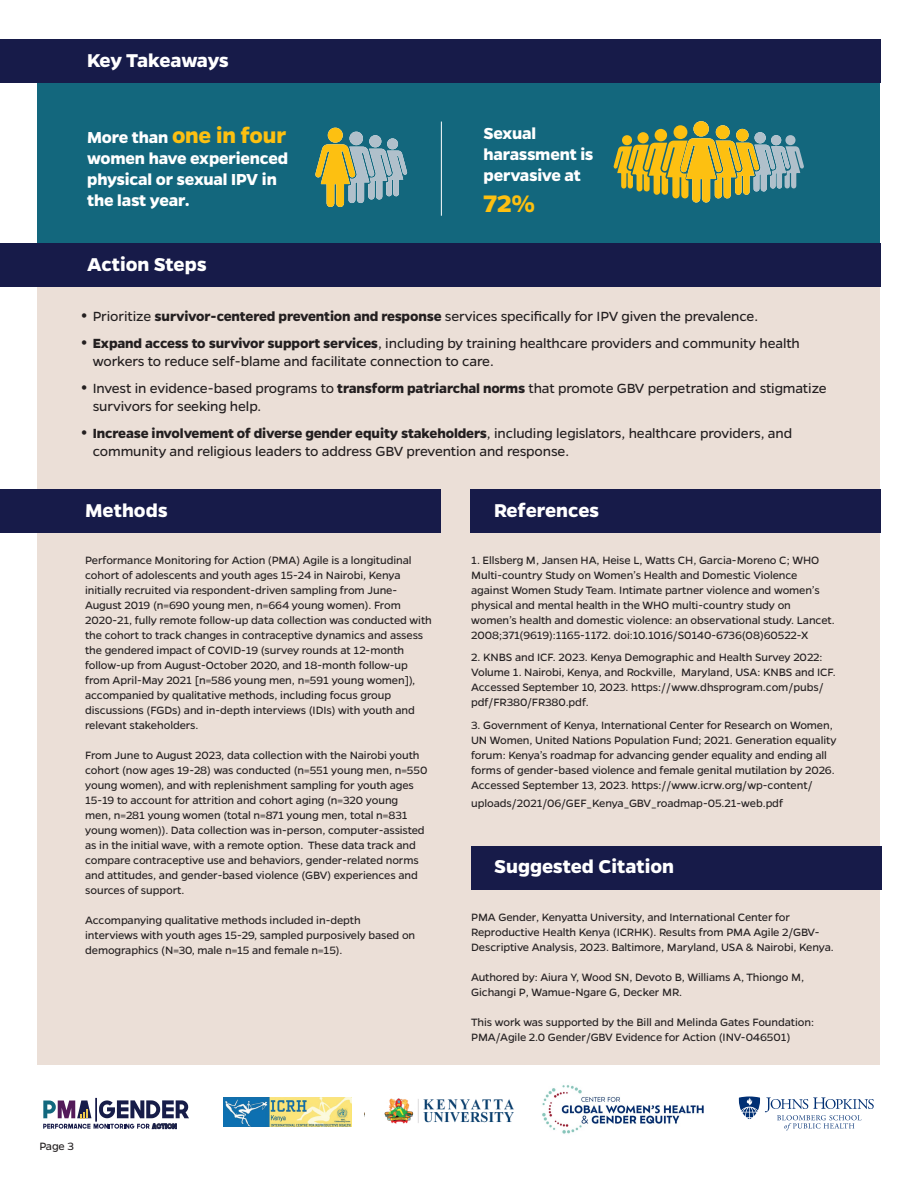
<style>
.page{position:relative;width:918px;height:1188px;background:#fff}
.page>*{position:absolute;margin:0;border:0;box-sizing:border-box;transform-origin:0 0}
.t1{font:700 27px "Gentona";color:#fdc011}
.t2{font:700 24px "Gentona";letter-spacing:-.01em;color:#fdc011}
.t3{font:700 21px "Gentona";color:#fff}
.t4{font:700 18px/21px "Gentona";letter-spacing:-.01em;color:#fff}
.t5{font:15px/18px "Gentona";letter-spacing:-.01em;color:#231f20}
.t6{font:12px/15px "Gentona";letter-spacing:-.01em;color:#231f20}
.s1{font-size:18px;color:#fff}
.s2{font-weight:700}
</style>
<div class="page">
<hr style="left:95px;top:1098px;width:2px;height:24px;background:#171b49">
<svg style="left:43px;top:1100px;width:146px;height:29px"></svg>
<img style="left:542px;top:1085px;width:162px;height:49px">
<svg style="left:739px;top:1096px;width:135px;height:34px"></svg>
<img style="left:224px;top:1098px;width:128px;height:28px">
<img style="left:384px;top:1098px;width:130px;height:26px">
<div style="left:38px;top:82px;width:842px;height:161px;background:#13677d"></div>
<div style="left:38px;top:255px;width:842px;height:810px;background:#ebdfd7"></div>
<div style="left:1px;top:39px;width:880px;height:43px;background:#171b49"></div>
<div style="left:0;top:243px;width:880px;height:44px;background:#171b49"></div>
<svg style="left:315px;top:128px;width:92px;height:79px"></svg>
<div style="left:328px;top:128px;width:15px;height:15px;background:#fdc011;border-radius:50%"></div>
<div style="left:349px;top:132px;width:14px;height:13px;background:#b0c0cb;border-radius:50%"></div>
<div style="left:369px;top:135px;width:12px;height:12px;background:#b0c0cb;border-radius:50%"></div>
<div style="left:387px;top:138px;width:11px;height:11px;background:#b0c0cb;border-radius:50%"></div>
<svg style="left:613px;top:121px;width:191px;height:82px"></svg>
<div style="left:785px;top:135px;width:11px;height:10px;background:#b0c0cb;border-radius:50%"></div>
<hr style="left:441px;top:122px;width:1px;height:94px;background:#fff">
<div style="left:0;top:489px;width:440px;height:44px;background:#171b49"></div>
<div style="left:470px;top:489px;width:410px;height:44px;background:#171b49"></div>
<div style="left:471px;top:846px;width:410px;height:43px;background:#171b49"></div>
<h3 class="t3" style="left:87px;top:48px;width:143px">Key Takeaways</h3>
<h2 class="t2" style="left:87px;top:122px;width:201px"><span class="s1">More than</span> one in four</h2>
<h3 class="t4" style="left:87px;top:148px;width:202px">women have experienced physical or sexual IPV in the last year.</h3>
<h3 class="t3" style="left:87px;top:252px;width:121px">Action Steps</h3>
<h3 class="t4" style="left:484px;top:123px;width:111px">Sexual harassment is pervasive at</h3>
<h1 class="t1" style="left:484px;top:188px;width:53px">72%</h1>
<p class="t5" style="left:81px;top:307px;width:679px">• Prioritize <span class="s2">survivor-centered prevention and response</span> services specifically for IPV given the prevalence.</p>
<p class="t5" style="left:93px;top:334px;width:709px;text-indent:-12px">• <span class="s2">Expand access to survivor support services</span>, including by training healthcare providers and community health workers to reduce self-blame and facilitate connection to care.</p>
<p class="t5" style="left:93px;top:379px;width:736px;text-indent:-12px">• Invest in evidence-based programs to <span class="s2">transform patriarchal norms</span> that promote GBV perpetration and stigmatize survivors for seeking help.</p>
<p class="t5" style="left:93px;top:424px;width:701px;text-indent:-12px">• <span class="s2">Increase involvement of diverse gender equity stakeholders</span>, including legislators, healthcare providers, and community and religious leaders to address GBV prevention and response.</p>
<h3 class="t3" style="left:85px;top:498px;width:84px">Methods</h3>
<h3 class="t3" style="left:494px;top:498px;width:107px">References</h3>
<p class="t6" style="left:471px;top:553px;width:365px">1. Ellsberg M, Jansen HA, Heise L, Watts CH, Garcia-Moreno C; WHO Multi-country Study on Women’s Health and Domestic Violence against Women Study Team. Intimate partner violence and women’s physical and mental health in the WHO multi-country study on women’s health and domestic violence: an observational study. Lancet.<br>2008;371(9619):1165-1172. doi:10.1016/S0140-6736(08)60522-X</p>
<p class="t6" style="left:471px;top:650px;width:366px">2. KNBS and ICF. 2023. Kenya Demographic and Health Survey 2022:<br>Volume 1. Nairobi, Kenya, and Rockville, Maryland, USA: KNBS and ICF.<br>Accessed September 10, 2023. https://www.dhsprogram.com/pubs/ pdf/FR380/FR380.pdf.</p>
<p class="t6" style="left:471px;top:718px;width:367px">3. Government of Kenya, International Center for Research on Women, UN Women, United Nations Population Fund; 2021. Generation equality forum: Kenya’s roadmap for advancing gender equality and ending all forms of gender-based violence and female genital mutilation by 2026.<br>Accessed September 13, 2023. https://www.icrw.org/wp-content/</p>
<p class="t6" style="left:471px;top:796px;width:313px">uploads/2021/06/GEF_Kenya_GBV_roadmap-05.21-web.pdf</p>
<p class="t6" style="left:85px;top:553px;width:348px">Performance Monitoring for Action (PMA) Agile is a longitudinal cohort of adolescents and youth ages 15-24 in Nairobi, Kenya initially recruited via respondent-driven sampling from June-August 2019 (n=690 young men, n=664 young women). From 2020-21, fully remote follow-up data collection was conducted with the cohort to track changes in contraceptive dynamics and assess the gendered impact of COVID-19 (survey rounds at 12-month follow-up from August-October 2020, and 18-month follow-up from April-May 2021 [n=586 young men, n=591 young women]), accompanied by qualitative methods, including focus group discussions (FGDs) and in-depth interviews (IDIs) with youth and relevant stakeholders.</p>
<p class="t6" style="left:85px;top:748px;width:344px">From June to August 2023, data collection with the Nairobi youth cohort (now ages 19-28) was conducted (n=551 young men, n=550 young women), and with replenishment sampling for youth ages 15-19 to account for attrition and cohort aging (n=320 young<br>men, n=281 young women (total n=871 young men, total n=831 young women)). Data collection was in-person, computer-assisted as in the initial wave, with a remote option. These data track and compare contraceptive use and behaviors, gender-related norms and attitudes, and gender-based violence (GBV) experiences and sources of support.</p>
<p class="t6" style="left:85px;top:913px;width:332px">Accompanying qualitative methods included in-depth interviews with youth ages 15-29, sampled purposively based on demographics (N=30, male n=15 and female n=15).</p>
<h3 class="t3" style="left:494px;top:854px;width:181px">Suggested Citation</h3>
<p class="t6" style="left:471px;top:910px;width:364px">PMA Gender, Kenyatta University, and International Center for<br>Reproductive Health Kenya (ICRHK). Results from PMA Agile 2/GBV-<br>Descriptive Analysis, 2023. Baltimore, Maryland, USA &amp; Nairobi, Kenya.</p>
<p class="t6" style="left:471px;top:970px;width:334px">Authored by: Aiura Y, Wood SN, Devoto B, Williams A, Thiongo M,<br>Gichangi P, Wamue-Ngare G, Decker MR.</p>
<p class="t6" style="left:471px;top:1015px;width:344px">This work was supported by the Bill and Melinda Gates Foundation:<br>PMA/Agile 2.0 Gender/GBV Evidence for Action (INV-046501)</p>
<p class="t6" style="left:40px;top:1139px;width:36px">Page 3</p>
</div>
